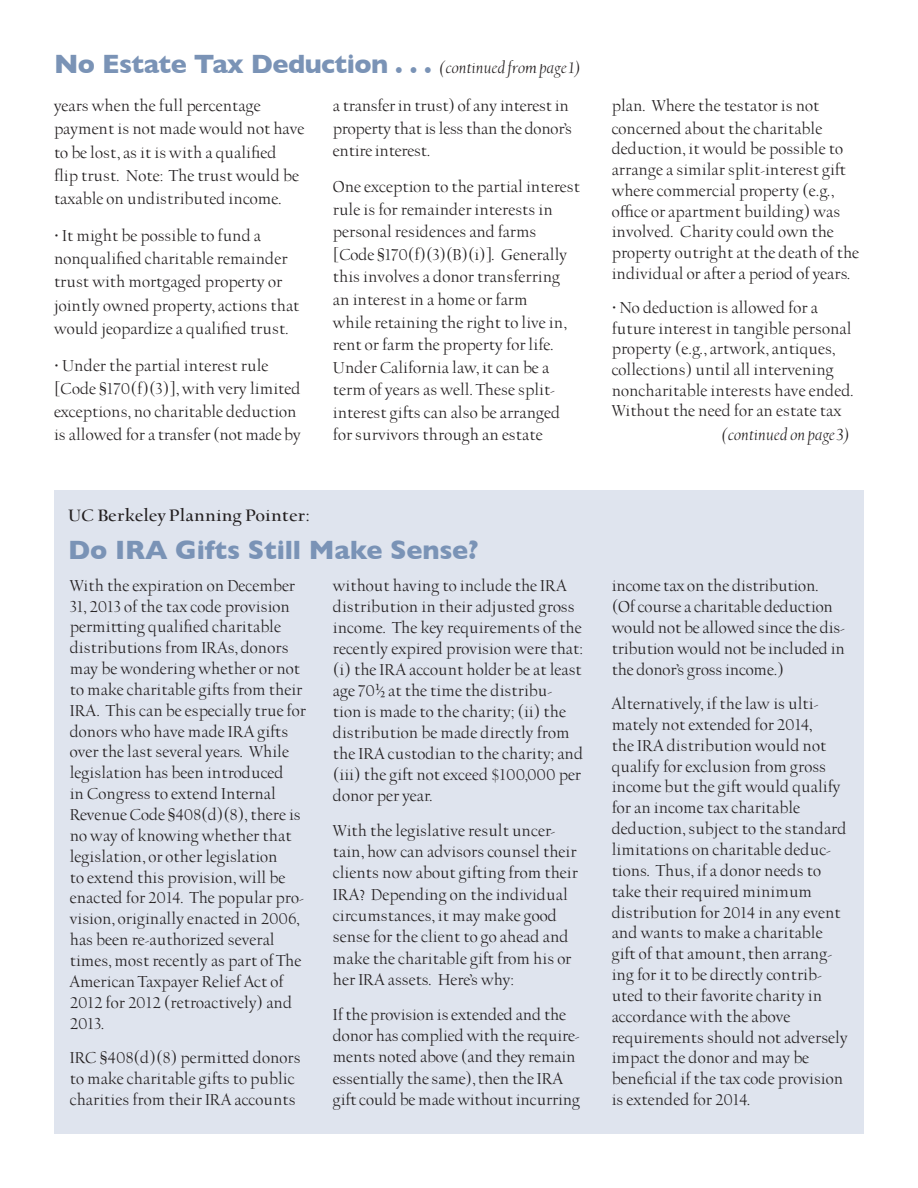
<style>
.page{position:relative;width:918px;height:1188px;background:#fff}
.page>*{position:absolute;margin:0;border:0;box-sizing:border-box;transform-origin:0 0}
.Heading{font:700 27px "Gill Sans";letter-spacing:-.015em;color:#7a93b6}
.t1{font:700 18.75px "UC Berkeley OS";letter-spacing:.01em;color:#231f20}
.body{font:18px/20.9px "UC Berkeley OS";color:#231f20}
.Heading-2{font:italic 18px "UC Berkeley OS";color:#231f20}
.s1{font-family:"UC Berkeley OS";font-weight:400;font-style:italic;font-size:18px;color:#231f20}
</style>
<div class="page">
<div style="left:55px;top:490px;width:809px;height:644px;background:#dfe4ee"></div>
<p class="Heading" style="left:54px;top:48px;width:529px">No Estate Tax Deduction . . . <span class="s1">(continued from page 1)</span></p>
<p class="body" style="left:54px;top:95px;width:252px;line-height:23.2px">years when the full percentage payment is not made would not have to be lost, as it is with a qualified flip trust. Note: The trust would be taxable on undistributed income.</p>
<p class="body" style="left:54px;top:225px;width:247px;line-height:23.2px">• It might be possible to fund a nonqualified charitable remainder trust with mortgaged property or jointly owned property, actions that would jeopardize a qualified trust.</p>
<p class="body" style="left:54px;top:354px;width:248px;line-height:23.2px">• Under the partial interest rule [Code §170(f)(3)], with very limited exceptions, no charitable deduction is allowed for a transfer (not made by</p>
<p class="body" style="left:333px;top:95px;width:241px;line-height:22.5px">a transfer in trust) of any interest in property that is less than the donor’s entire interest.</p>
<p class="body" style="left:333px;top:176px;width:249px;line-height:22.5px">One exception to the partial interest rule is for remainder interests in personal residences and farms [Code §170(f)(3)(B)(i)]. Generally this involves a donor transferring an interest in a home or farm<br>while retaining the right to live in, rent or farm the property for life.<br>Under California law, it can be a term of years as well. These split&shy;interest gifts can also be arranged for survivors through an estate</p>
<p class="t1" style="left:68px;top:506px;width:244px">UC Berkeley Planning Pointer:</p>
<p class="Heading" style="left:68px;top:534px;width:412px">Do IRA Gifts Still Make Sense?</p>
<p class="body" style="left:70px;top:576px;width:238px">With the expiration on December<br>31, 2013 of the tax code provision permitting qualified charitable distributions from IRAs, donors may be wondering whether or not to make charitable gifts from their<br>IRA. This can be especially true for donors who have made IRA gifts over the last several years. While legislation has been introduced<br>in Congress to extend Internal<br>Revenue Code §408(d)(8), there is no way of knowing whether that legislation, or other legislation<br>to extend this provision, will be enacted for 2014. The popular pro&shy;vision, originally enacted in 2006, has been re-authorized several times, most recently as part of The<br>American Taxpayer Relief Act of<br>2012 for 2012 (retroactively) and<br>2013.</p>
<p class="body" style="left:70px;top:1048px;width:232px">IRC §408(d)(8) permitted donors to make charitable gifts to public charities from their IRA accounts</p>
<p class="body" style="left:333px;top:576px;width:252px">without having to include the IRA distribution in their adjusted gross income. The key requirements of the recently expired provision were that: (i) the IRA account holder be at least age 70½ at the time the distribu&shy;tion is made to the charity; (ii) the distribution be made directly from the IRA custodian to the charity; and (iii) the gift not exceed $100,000 per donor per year.</p>
<p class="body" style="left:333px;top:820px;width:247px;line-height:21.3px">With the legislative result uncer&shy;tain, how can advisors counsel their clients now about gifting from their IRA? Depending on the individual circumstances, it may make good sense for the client to go ahead and make the charitable gift from his or her IRA assets. Here’s why:</p>
<p class="body" style="left:333px;top:1005px;width:249px;line-height:21.3px">If the provision is extended and the donor has complied with the require&shy;ments noted above (and they remain essentially the same), then the IRA gift could be made without incurring</p>
<p class="body" style="left:612px;top:95px;width:212px;line-height:22.5px">plan. Where the testator is not concerned about the charitable</p>
<p class="body" style="left:612px;top:139px;width:249px">deduction, it would be possible to arrange a similar split-interest gift where commercial property (e.g., office or apartment building) was involved. Charity could own the property outright at the death of the individual or after a period of years.</p>
<p class="body" style="left:612px;top:298px;width:244px">• No deduction is allowed for a future interest in tangible personal property (e.g., artwork, antiques, collections) until all intervening noncharitable interests have ended.<br>Without the need for an estate tax</p>
<p class="Heading-2" style="left:721px;top:426px;width:131px">(continued on page 3)</p>
<p class="body" style="left:612px;top:576px;width:235px">income tax on the distribution. (Of course a charitable deduction would not be allowed since the dis&shy;tribution would not be included in the donor’s gross income.)</p>
<p class="body" style="left:612px;top:694px;width:237px">Alternatively, if the law is ulti&shy;mately not extended for 2014,<br>the IRA distribution would not qualify for exclusion from gross income but the gift would qualify for an income tax charitable deduction, subject to the standard limitations on charitable deduc&shy;tions. Thus, if a donor needs to take their required minimum distribution for 2014 in any event and wants to make a charitable gift of that amount, then arrang&shy;ing for it to be directly contrib&shy;uted to their favorite charity in accordance with the above requirements should not adversely impact the donor and may be beneficial if the tax code provision is extended for 2014.</p>
</div>
